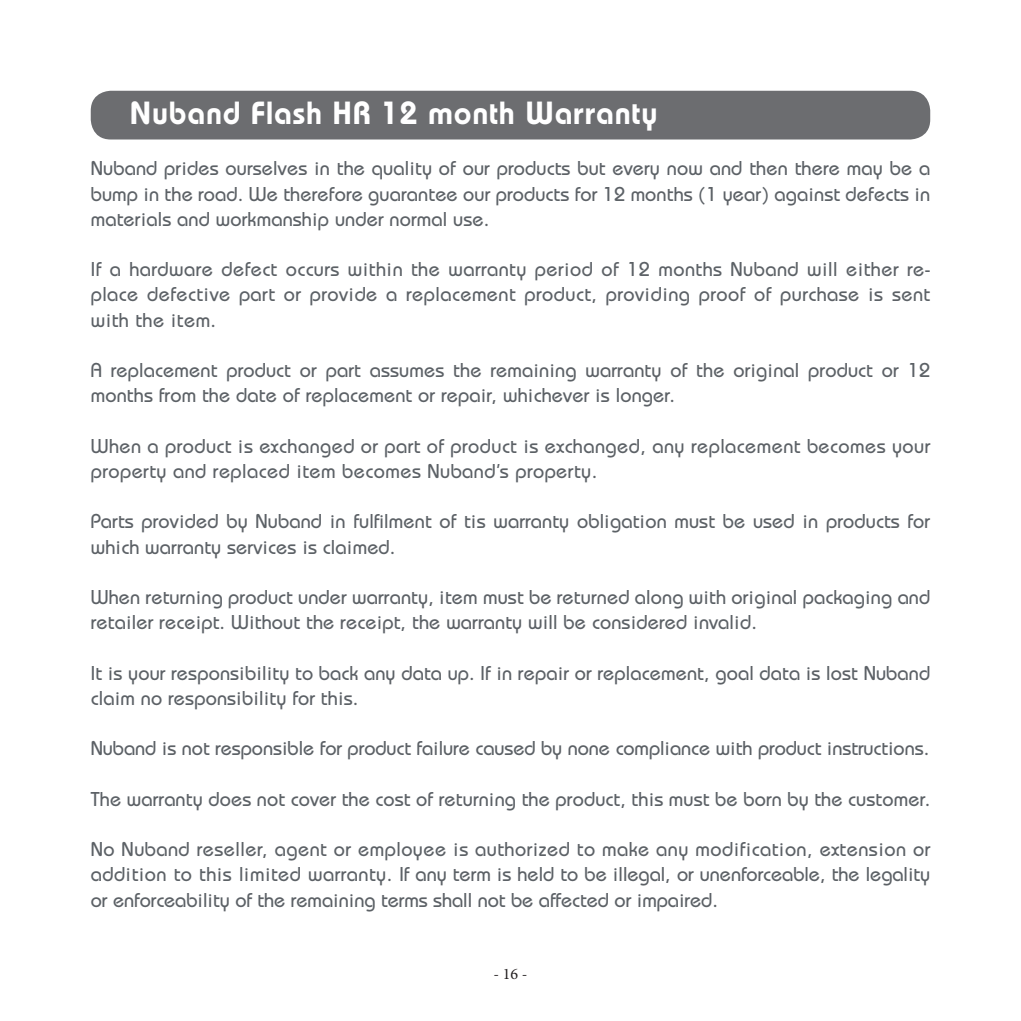
<style>
.page{position:relative;width:1021px;height:1021px;background:#fff}
.page>*{position:absolute;margin:0;border:0;box-sizing:border-box;transform-origin:0 0}
.t1{font:600 32px "Bauhaus Std";letter-spacing:.025em;color:#fff}
.t2{font:500 20px/25.2px "Bauhaus Std";letter-spacing:.01em;color:#5c6166}
.t3{font:16px "Minion Pro";color:#231f20}
</style>
<div class="page">
<div style="left:91px;top:91px;width:839px;height:48px;background:#6c6d70;border-radius:20px"></div>
<h1 class="t1" style="left:130px;top:93px;width:529px">Nuband Flash HR 12 month Warranty</h1>
<p class="t2" style="left:91px;top:156px;width:841px;text-align:justify">Nuband prides ourselves in the quality of our products but every now and then there may be a bump in the road. We therefore guarantee our products for 12 months (1 year) against defects in materials and workmanship under normal use.</p>
<p class="t2" style="left:91px;top:256px;width:841px;text-align:justify">If a hardware defect occurs within the warranty period of 12 months Nuband will either re&shy;place defective part or provide a replacement product, providing proof of purchase is sent with the item.</p>
<p class="t2" style="left:91px;top:357px;width:840px">A replacement product or part assumes the remaining warranty of the original product or 12 months from the date of replacement or repair, whichever is longer.</p>
<p class="t2" style="left:91px;top:433px;width:841px">When a product is exchanged or part of product is exchanged, any replacement becomes your property and replaced item becomes Nuband’s property.</p>
<p class="t2" style="left:91px;top:508px;width:840px">Parts provided by Nuband in fulfilment of tis warranty obligation must be used in products for which warranty services is claimed.</p>
<p class="t2" style="left:91px;top:584px;width:841px">When returning product under warranty, item must be returned along with original packaging and retailer receipt. Without the receipt, the warranty will be considered invalid.</p>
<p class="t2" style="left:91px;top:660px;width:841px">It is your responsibility to back any data up. If in repair or replacement, goal data is lost Nuband claim no responsibility for this.</p>
<p class="t2" style="left:91px;top:735px;width:840px">Nuband is not responsible for product failure caused by none compliance with product instructions.</p>
<p class="t2" style="left:91px;top:786px;width:841px">The warranty does not cover the cost of returning the product, this must be born by the customer.</p>
<p class="t2" style="left:91px;top:836px;width:841px;text-align:justify">No Nuband reseller, agent or employee is authorized to make any modification, extension or addition to this limited warranty. If any term is held to be illegal, or unenforceable, the legality or enforceability of the remaining terms shall not be affected or impaired.</p>
<p class="t3" style="left:493px;top:963px;width:36px">- 16 -</p>
</div>
